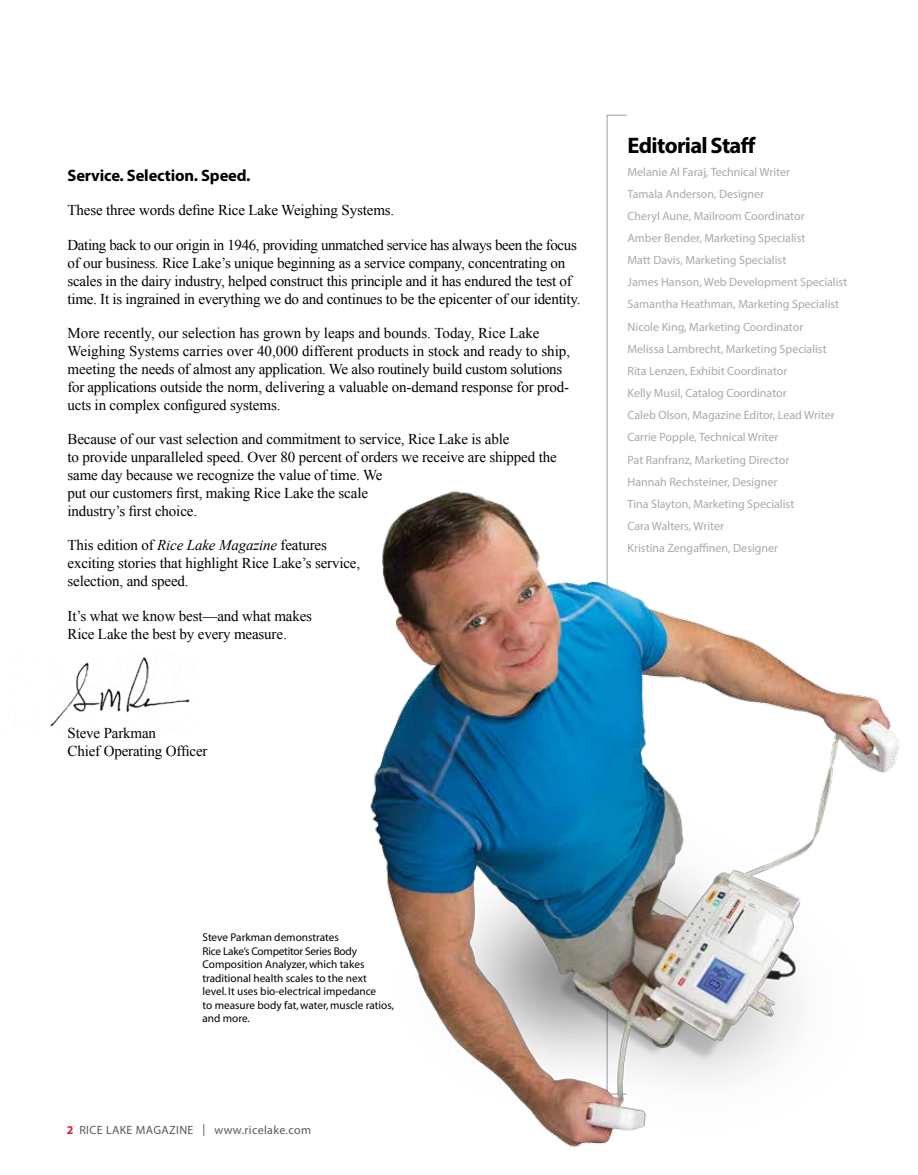
<style>
.page{position:relative;width:918px;height:1175px;background:#fff}
.page>*{position:absolute;margin:0;border:0;box-sizing:border-box;transform-origin:0 0}
.t1{font:700 22.5px "Myriad Pro";letter-spacing:-.03em;color:#000}
.t2{font:700 16.5px "Myriad Pro";letter-spacing:-.01em;color:#000}
.t3{font:15px/18px "Times New Roman";letter-spacing:-.01em;color:#000}
.t4{font:12px/22.2px "Myriad Pro";color:#a7a9ac}
.t5{font:12px "Myriad";letter-spacing:.03em;color:#58595b}
.t6{font:11.25px/13.5px "Myriad";color:#000}
.s1{font-style:italic}
.s2{font-family:"Myriad Pro";font-weight:700;color:#e31837}
</style>
<div class="page">
<div style="left:607px;top:115px;width:20px;height:979px;border:1px solid #a7a9ac"></div>
<img style="left:370px;top:462px;width:529px;height:686px">
<img style="left:13px;top:657px;width:177px;height:70px">
<p class="t2" style="left:68px;top:165px;width:185px">Service. Selection. Speed.</p>
<p class="t3" style="left:68px;top:201px;width:328px">These three words define Rice Lake Weighing Systems.</p>
<p class="t3" style="left:68px;top:235px;width:515px">Dating back to our origin in 1946, providing unmatched service has always been the focus of our business. Rice Lake’s unique beginning as a service company, concentrating on scales in the dairy industry, helped construct this principle and it has endured the test of time. It is ingrained in everything we do and continues to be the epicenter of our identity.</p>
<p class="t3" style="left:68px;top:323px;width:504px">More recently, our selection has grown by leaps and bounds. Today, Rice Lake Weighing Systems carries over 40,000 different products in stock and ready to ship, meeting the needs of almost any application. We also routinely build custom solutions for applications outside the norm, delivering a valuable on-demand response for prod&shy;ucts in complex configured systems.</p>
<p class="t3" style="left:68px;top:430px;width:491px">Because of our vast selection and commitment to service, Rice Lake is able<br>to provide unparalleled speed. Over 80 percent of orders we receive are shipped the same day because we recognize the value of time. We<br>put our customers first, making Rice Lake the scale<br>industry’s first choice.</p>
<p class="t3" style="left:68px;top:536px;width:294px">This edition of <span class="s1">Rice Lake Magazine</span> features exciting stories that highlight Rice Lake’s service, selection, and speed.</p>
<p class="t3" style="left:68px;top:606px;width:246px">It’s what we know best—and what makes<br>Rice Lake the best by every measure.</p>
<p class="t3" style="left:68px;top:723px;width:142px">Steve Parkman<br>Chief Operating Officer</p>
<h1 class="t1" style="left:628px;top:131px;width:130px">Editorial Staff</h1>
<p class="t4" style="left:628px;top:160px;width:221px">Melanie Al Faraj, Technical Writer<br>Tamala Anderson, Designer<br>Cheryl Aune, Mailroom Coordinator<br>Amber Bender, Marketing Specialist<br>Matt Davis, Marketing Specialist<br>James Hanson, Web Development Specialist Samantha Heathman, Marketing Specialist Nicole King, Marketing Coordinator<br>Melissa Lambrecht, Marketing Specialist Rita Lenzen, Exhibit Coordinator<br>Kelly Musil, Catalog Coordinator<br>Caleb Olson, Magazine Editor, Lead Writer Carrie Popple, Technical Writer<br>Pat Ranfranz, Marketing Director<br>Hannah Rechsteiner, Designer<br>Tina Slayton, Marketing Specialist<br>Cara Walters, Writer<br>Kristina Zengaffinen, Designer</p>
<p class="t6" style="left:202px;top:931px;width:193px">Steve Parkman demonstrates<br>Rice Lake’s Competitor Series Body<br>Composition Analyzer, which takes traditional health scales to the next<br>level. It uses bio-electrical impedance<br>to measure body fat, water, muscle ratios, and more.</p>
<p class="t5" style="left:67px;top:1124px;width:246px"><span class="s2">2</span> RICE LAKE MAGAZINE | www.ricelake.com</p>
</div>
